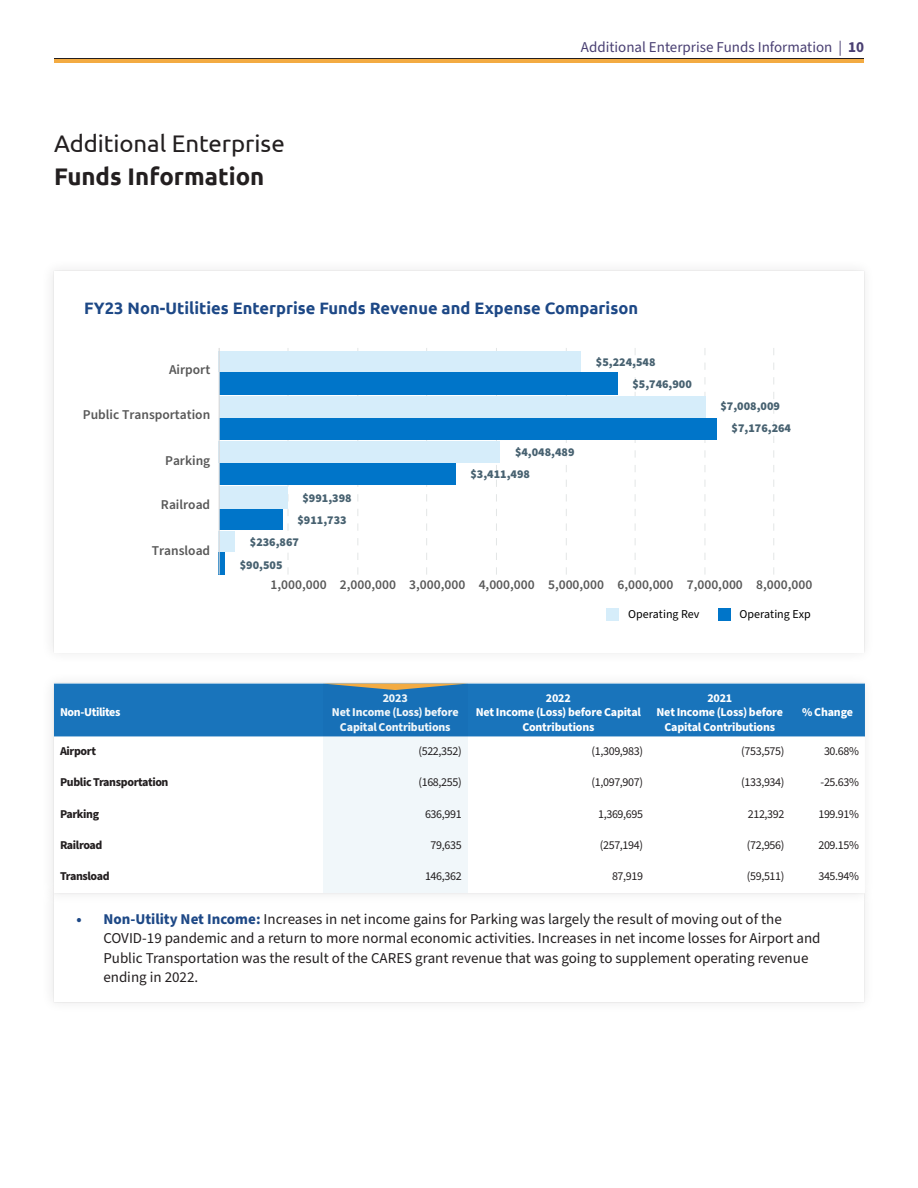
<style>
.page{position:relative;width:918px;height:1188px;background:#fff}
.page>*{position:absolute;margin:0;border:0;box-sizing:border-box;transform-origin:0 0}
.COMO_Tittle_Regular{font:24px "Ubuntu";letter-spacing:-.005em;color:#231f20}
.COMO_Tittle_Regular-2{font:700 24px "Ubuntu";color:#231f20}
.COMO_Chart_tittle{font:700 16.5px "Ubuntu";color:#1d4886}
.t1{font:15px/19.5px "Source Sans Pro";color:#231f20}
.t2{font:15px "Source Sans Pro";color:#493f72}
.t3{font:600 13.5px "Source Sans Pro";color:#595959}
.t4{font:12px "Source Sans Pro";letter-spacing:-.03em;color:#231f20}
.COMO_Chart_tittle-2{font:700 12px/14.4px "Source Sans Pro";letter-spacing:-.015em;color:#fff;text-align:center}
.t5{font:900 12px "Source Sans Pro";color:#476170}
.t6{font:700 12px "Source Sans Pro";letter-spacing:-.03em;color:#231f20}
.t7{font:12px "Source Sans Pro";color:#000}
.s1{font-weight:700}
.s2{font-weight:700;color:#1d4886}
</style>
<div class="page">
<div style="left:41px;top:881px;width:834px;height:133px;background:#231f20;opacity:.1"></div>
<div style="left:54px;top:893px;width:810px;height:109px;background:#fff"></div>
<div style="left:41px;top:671px;width:834px;height:235px;background:#231f20;opacity:.1"></div>
<svg style="left:54px;top:737px;width:811px;height:156px"></svg>
<div style="left:323px;top:684px;width:145px;height:209px;background:#f1f7fa"></div>
<div style="left:54px;top:684px;width:811px;height:53px;background:#1974bb"></div>
<hr style="left:54px;top:58px;width:810px;height:1px;background:#231f20">
<hr style="left:54px;top:59px;width:810px;height:4px;background:#f3ab42">
<div style="left:41px;top:259px;width:834px;height:406px;background:#fbfbfb"></div>
<div style="left:54px;top:271px;width:810px;height:381px;background:#fff"></div>
<div style="left:718px;top:608px;width:12px;height:12px;background:#0075c9"></div>
<div style="left:607px;top:608px;width:12px;height:12px;background:#d6edfa"></div>
<svg style="left:773px;top:348px;width:1px;height:227px"></svg>
<svg style="left:705px;top:348px;width:1px;height:226px"></svg>
<svg style="left:635px;top:348px;width:1px;height:227px"></svg>
<svg style="left:566px;top:348px;width:1px;height:227px"></svg>
<svg style="left:496px;top:348px;width:1px;height:227px"></svg>
<svg style="left:426px;top:348px;width:1px;height:227px"></svg>
<svg style="left:357px;top:348px;width:1px;height:227px"></svg>
<svg style="left:288px;top:348px;width:1px;height:226px"></svg>
<div style="left:219px;top:372px;width:398px;height:23px;background:#0075c9"></div>
<div style="left:219px;top:418px;width:498px;height:22px;background:#0075c9"></div>
<div style="left:219px;top:463px;width:236px;height:22px;background:#0075c9"></div>
<div style="left:219px;top:509px;width:63px;height:21px;background:#0075c9"></div>
<div style="left:219px;top:552px;width:6px;height:23px;background:#0075c9"></div>
<div style="left:219px;top:351px;width:362px;height:21px;background:#d6edfa"></div>
<div style="left:219px;top:396px;width:486px;height:22px;background:#d6edfa"></div>
<div style="left:219px;top:441px;width:281px;height:22px;background:#d6edfa"></div>
<div style="left:219px;top:486px;width:69px;height:23px;background:#d6edfa"></div>
<div style="left:219px;top:531px;width:16px;height:21px;background:#d6edfa"></div>
<hr style="left:219px;top:348px;width:1px;height:227px;background:#d9d9d9">
<p class="COMO_Tittle_Regular" style="left:54px;top:129px;width:232px">Additional Enterprise</p>
<p class="COMO_Tittle_Regular-2" style="left:54px;top:162px;width:212px">Funds Information</p>
<p class="t2" style="left:581px;top:37px;width:285px">Additional Enterprise Funds Information | <span class="s1">10</span></p>
<p class="COMO_Chart_tittle" style="left:84px;top:298px;width:556px">FY23 Non-Utilities Enterprise Funds Revenue and Expense Comparison</p>
<p class="t3" style="left:169px;top:360px;width:43px">Airport</p>
<p class="t3" style="left:83px;top:406px;width:129px">Public Transportation</p>
<p class="t3" style="left:165px;top:451px;width:47px">Parking</p>
<p class="t3" style="left:161px;top:496px;width:51px">Railroad</p>
<p class="t3" style="left:152px;top:541px;width:60px">Transload</p>
<p class="COMO_Chart_tittle-2" style="left:60px;top:705px;width:62px">Non-Utilites</p>
<p class="t5" style="left:596px;top:354px;width:61px">$5,224,548</p>
<p class="t5" style="left:302px;top:490px;width:51px">$991,398</p>
<p class="t5" style="left:297px;top:511px;width:51px">$911,733</p>
<p class="t5" style="left:250px;top:534px;width:51px">$236,867</p>
<p class="t5" style="left:240px;top:557px;width:44px">$90,505</p>
<p class="t5" style="left:515px;top:444px;width:61px">$4,048,489</p>
<p class="t5" style="left:470px;top:465px;width:61px">$3,411,498</p>
<p class="t5" style="left:632px;top:376px;width:61px">$5,746,900</p>
<p class="t5" style="left:720px;top:398px;width:61px">$7,008,009</p>
<p class="t5" style="left:732px;top:420px;width:61px">$7,176,264</p>
<p class="t3" style="left:271px;top:576px;width:543px">1,000,000 2,000,000 3,000,000 4,000,000 5,000,000 6,000,000 7,000,000 8,000,000</p>
<p class="t7" style="left:628px;top:606px;width:73px">Operating Rev</p>
<p class="t7" style="left:739px;top:606px;width:73px">Operating Exp</p>
<p class="COMO_Chart_tittle-2" style="left:383px;top:691px;width:27px">2023</p>
<p class="COMO_Chart_tittle-2" style="left:332px;top:705px;width:128px">Net Income (Loss) before<br>Capital Contributions</p>
<p class="COMO_Chart_tittle-2" style="left:546px;top:691px;width:26px">2022</p>
<p class="COMO_Chart_tittle-2" style="left:476px;top:705px;width:167px">Net Income (Loss) before Capital<br>Contributions</p>
<p class="COMO_Chart_tittle-2" style="left:707px;top:691px;width:26px">2021</p>
<p class="COMO_Chart_tittle-2" style="left:656px;top:705px;width:128px">Net Income (Loss) before<br>Capital Contributions</p>
<p class="COMO_Chart_tittle-2" style="left:802px;top:705px;width:52px">% Change</p>
<p class="t6" style="left:60px;top:743px;width:38px">Airport</p>
<p class="t4" style="left:418px;top:743px;width:45px">(522,352)</p>
<p class="t4" style="left:592px;top:743px;width:53px">(1,309,983)</p>
<p class="t4" style="left:741px;top:743px;width:45px">(753,575)</p>
<p class="t4" style="left:824px;top:743px;width:36px">30.68%</p>
<p class="t6" style="left:60px;top:774px;width:110px">Public Transportation</p>
<p class="t4" style="left:418px;top:774px;width:45px">(168,255)</p>
<p class="t4" style="left:592px;top:774px;width:53px">(1,097,907)</p>
<p class="t4" style="left:741px;top:774px;width:45px">(133,934)</p>
<p class="t4" style="left:821px;top:774px;width:40px">-25.63%</p>
<p class="t6" style="left:60px;top:805px;width:41px">Parking</p>
<p class="t4" style="left:425px;top:806px;width:38px">636,991</p>
<p class="t4" style="left:598px;top:806px;width:46px">1,369,695</p>
<p class="t4" style="left:748px;top:806px;width:38px">212,392</p>
<p class="t4" style="left:818px;top:806px;width:42px">199.91%</p>
<p class="t6" style="left:60px;top:837px;width:44px">Railroad</p>
<p class="t4" style="left:431px;top:837px;width:33px">79,635</p>
<p class="t4" style="left:600px;top:837px;width:45px">(257,194)</p>
<p class="t4" style="left:747px;top:837px;width:39px">(72,956)</p>
<p class="t4" style="left:818px;top:837px;width:42px">209.15%</p>
<p class="t6" style="left:60px;top:868px;width:51px">Transload</p>
<p class="t4" style="left:425px;top:868px;width:38px">146,362</p>
<p class="t4" style="left:612px;top:868px;width:33px">87,919</p>
<p class="t4" style="left:747px;top:868px;width:39px">(59,511)</p>
<p class="t4" style="left:818px;top:868px;width:42px">345.94%</p>
<p class="t1" style="left:103px;top:909px;width:719px;text-indent:-27px"><span class="s2">• Non-Utility Net Income:</span> Increases in net income gains for Parking was largely the result of moving out of the COVID-19 pandemic and a return to more normal economic activities. Increases in net income losses for Airport and Public Transportation was the result of the CARES grant revenue that was going to supplement operating revenue ending in 2022.</p>
</div>
